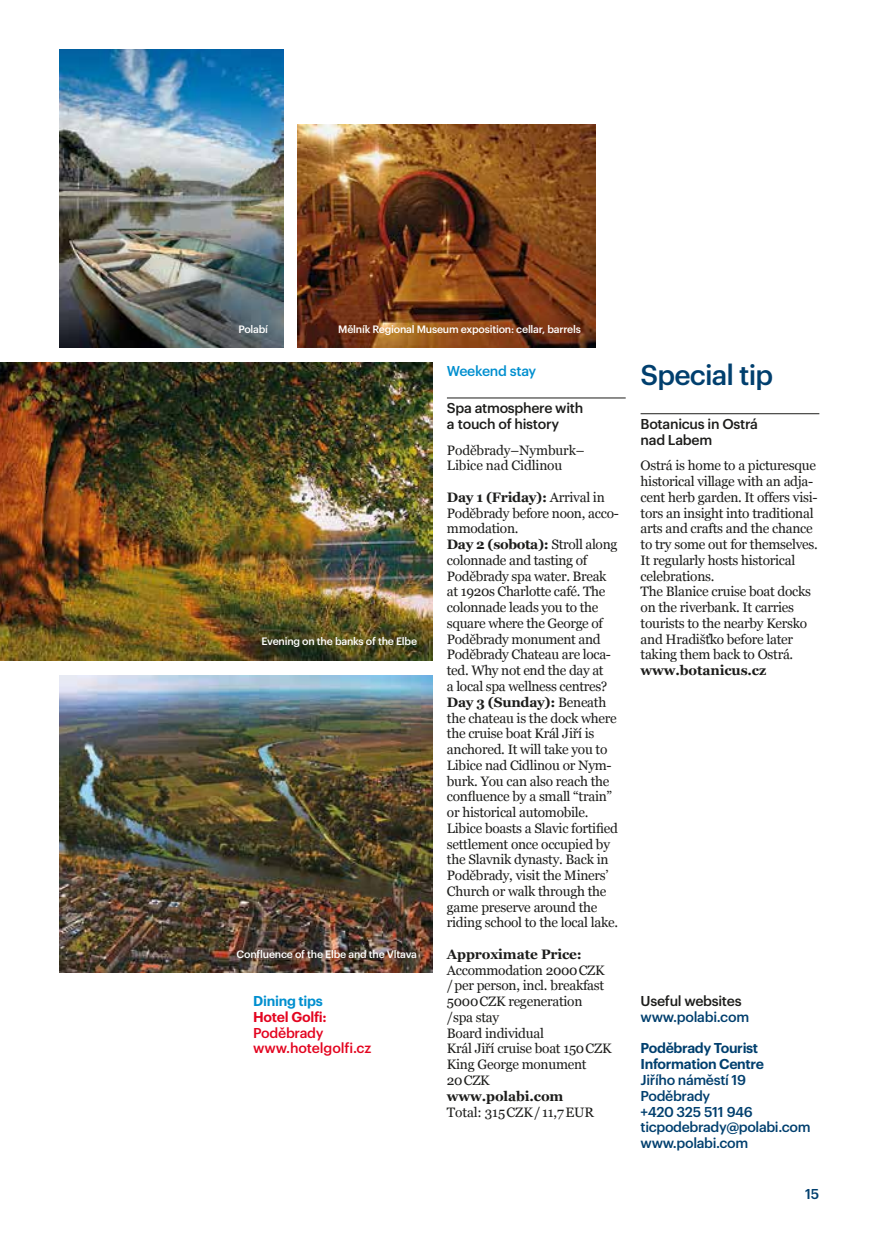
<style>
.page{position:relative;width:874px;height:1241px;background:#fff}
.page>*{position:absolute;margin:0;border:0;box-sizing:border-box;transform-origin:0 0}
.t1{font:500 28px "Graphik";letter-spacing:-.03em;color:#003f6e}
.t2{font:500 14px/15.8px "Graphik";letter-spacing:-.025em;color:#003f6e}
.t3{font:500 14px/15.8px "Graphik";letter-spacing:-.02em;color:#1d1d1b}
.t4{font:600 14px/15.8px "Graphik";letter-spacing:-.025em;color:#003f6e}
.t5{font:500 14px/15.8px "Graphik";letter-spacing:-.01em;color:#e30520}
.t6{font:500 14px "Graphik";letter-spacing:-.02em;color:#008fcf}
.t7{font:600 14px "Graphik";letter-spacing:-.02em;color:#e30520}
.t8{font:600 14px "Graphik";letter-spacing:-.02em;color:#008fcf}
.t9{font:13.65px/15.8px "Georgia";letter-spacing:-.02em;color:#1d1d1b}
.t10{font:700 13.65px "Georgia";letter-spacing:-.01em;color:#1d1d1b}
.t11{font:500 10.5px "Graphik";letter-spacing:-.02em;color:#fff}
.s1{font-weight:700}
</style>
<div class="page">
<img style="left:60px;top:50px;width:223px;height:297px">
<img style="left:298px;top:124px;width:297px;height:223px">
<img style="left:60px;top:675px;width:372px;height:297px">
<img style="left:0;top:362px;width:432px;height:298px">
<hr style="left:446px;top:397px;width:179px;height:1px;background:#1d1d1b">
<hr style="left:640px;top:413px;width:179px;height:1px;background:#1d1d1b">
<p class="t11" style="left:238px;top:321px;width:31px">Polabí</p>
<p class="t11" style="left:338px;top:321px;width:244px">Mělník Regional Museum exposition: cellar, barrels</p>
<p class="t11" style="left:261px;top:633px;width:157px">Evening on the banks of the Elbe</p>
<p class="t11" style="left:236px;top:946px;width:182px">Confluence of the Elbe and the Vltava</p>
<p class="t8" style="left:253px;top:990px;width:71px">Dining tips</p>
<p class="t7" style="left:253px;top:1005px;width:75px">Hotel Golfi:</p>
<p class="t5" style="left:253px;top:1023px;width:119px">Poděbrady www.hotelgolfi.cz</p>
<p class="t6" style="left:446px;top:360px;width:91px">Weekend stay</p>
<p class="t3" style="left:446px;top:399px;width:138px">Spa atmosphere with a touch of history</p>
<p class="t9" style="left:446px;top:442px;width:139px">Poděbrady–Nymburk–<br>Libice nad Cidlinou</p>
<p class="t9" style="left:446px;top:489px;width:173px"><span class="s1">Day 1 (Friday):</span> Arrival in<br>Poděbrady before noon, acco&shy;mmodation.<br><span class="s1">Day 2 (sobota):</span> Stroll along colonnade and tasting of<br>Poděbrady spa water. Break at 1920s Charlotte café. The colonnade leads you to the square where the George of<br>Poděbrady monument and<br>Poděbrady Chateau are loca&shy;ted. Why not end the day at<br>a local spa wellness centres?<br><span class="s1">Day 3 (Sunday):</span> Beneath the chateau is the dock where the cruise boat Král Jiří is anchored. It will take you to<br>Libice nad Cidlinou or Nym&shy;burk. You can also reach the confluence by a small “train” or historical automobile.<br>Libice boasts a Slavic fortified settlement once occupied by the Slavnik dynasty. Back in<br>Poděbrady, visit the Miners’<br>Church or walk through the game preserve around the riding school to the local lake.</p>
<p class="t10" style="left:446px;top:945px;width:136px">Approximate Price:</p>
<p class="t9" style="left:446px;top:962px;width:166px">Accommodation 2000CZK /per person, incl. breakfast<br>5000CZK regeneration /spa stay<br>Board individual<br>Král Jiří cruise boat 150CZK<br>King George monument<br>20CZK</p>
<p class="t10" style="left:446px;top:1087px;width:118px">www.polabi.com</p>
<p class="t9" style="left:446px;top:1103px;width:148px">Total: 315CZK/11,7EUR</p>
<h1 class="t1" style="left:640px;top:354px;width:134px">Special tip</h1>
<p class="t3" style="left:640px;top:415px;width:119px">Botanicus in Ostrá nad Labem</p>
<p class="t9" style="left:640px;top:458px;width:179px">Ostrá is home to a picturesque historical village with an adja&shy;cent herb garden. It offers visi&shy;tors an insight into traditional arts and crafts and the chance to try some out for themselves.<br>It regularly hosts historical celebrations.<br>The Blanice cruise boat docks on the riverbank. It carries tourists to the nearby Kersko and Hradišťko before later taking them back to Ostrá.</p>
<p class="t10" style="left:640px;top:661px;width:127px">www.botanicus.cz</p>
<p class="t3" style="left:640px;top:991px;width:102px">Useful websites</p>
<p class="t2" style="left:640px;top:1007px;width:110px">www.polabi.com</p>
<p class="t4" style="left:640px;top:1039px;width:125px">Poděbrady Tourist<br>Information Centre</p>
<p class="t2" style="left:640px;top:1070px;width:171px">Jiřího náměstí 19<br>Poděbrady<br>+420 325 511 946 ticpodebrady@polabi.com www.polabi.com</p>
<p class="t2" style="left:804px;top:1184px;width:16px">15</p>
</div>
